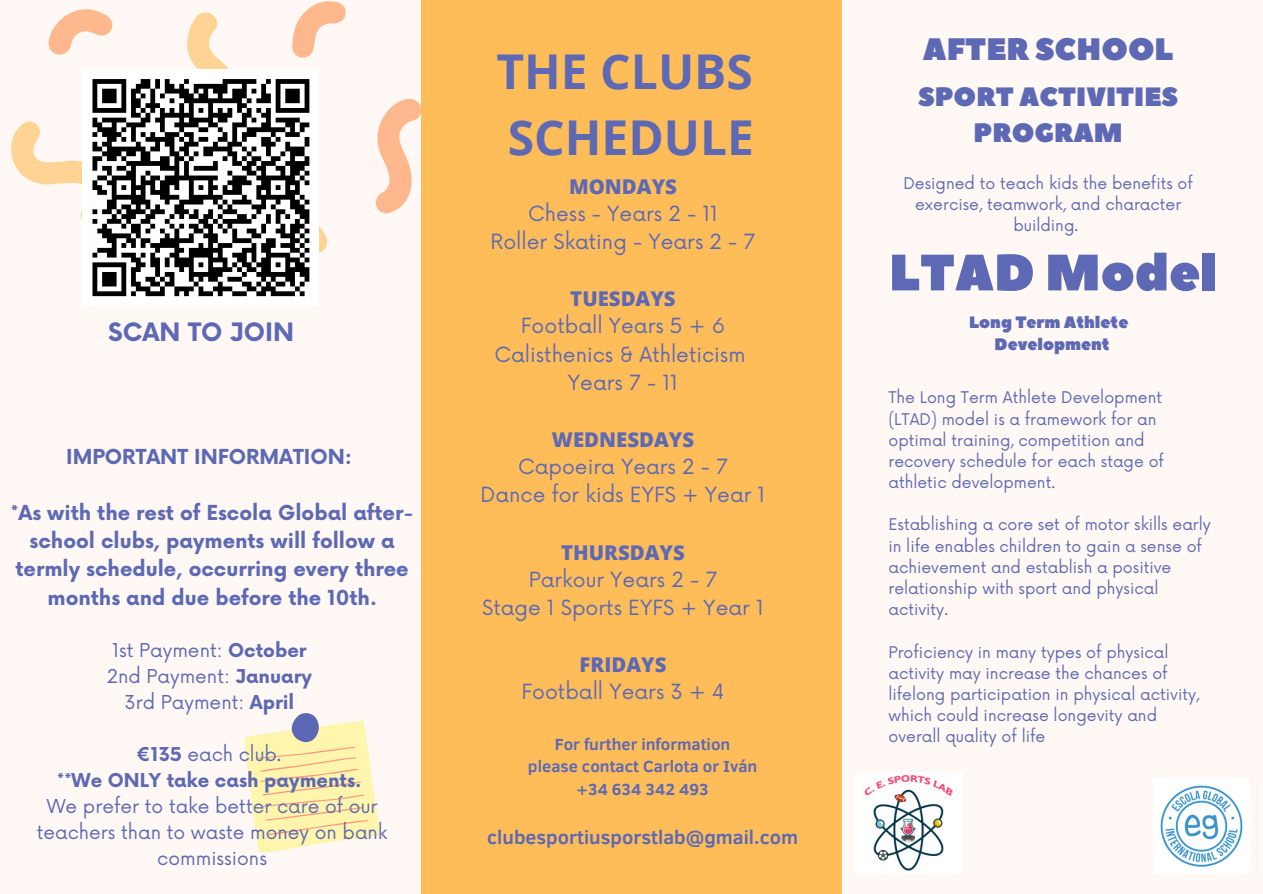
<style>
.page{position:relative;width:1263px;height:894px;background:#fff}
.page>*{position:absolute;margin:0;border:0;box-sizing:border-box;transform-origin:0 0}
.t1{font:51px "Peace Sans";color:#5d69b4}
.t2{font:700 48px "Open Sans";color:#5d69b4}
.t3{font:30.9px "Peace Sans";color:#5d69b4}
.t4{font:26.55px/36px "Peace Sans";color:#5d69b4;text-align:center}
.t5{font:700 24.75px "Now";color:#5d69b4}
.t6{font:20.4px "Now";color:#5d69b4}
.t7{font:800 20.4px "Open Sans";color:#5d69b4}
.t8{font:700 20.1px/28px "Now";color:#5d69b4;text-align:center}
.t9{font:700 19.5px "Clear Sans";color:#5d69b4}
.t10{font:18.6px/25.8px "Now";color:#5d69b4;text-align:center}
.t11{font:700 18.6px "Now";color:#5d69b4}
.t12{font:700 16.5px "Clear Sans";color:#5d69b4}
.t13{font:16.5px/22.5px "Peace Sans";color:#5d69b4;text-align:center}
.t14{font:15.75px/21.1px "Now";color:#5d69b4}
.s1{font-weight:700}
</style>
<div class="page">
<div style="left:0;top:0;width:1263px;height:893px;background:#fff8f4"></div>
<div style="left:421px;top:0;width:420px;height:893px;background:#ffbd59"></div>
<svg style="left:73px;top:9px;width:348px;height:205px"></svg>
<svg style="left:152px;top:1px;width:194px;height:213px"></svg>
<svg style="left:11px;top:12px;width:316px;height:242px"></svg>
<svg style="left:244px;top:713px;width:136px;height:140px"></svg>
<img style="left:1154px;top:778px;width:95px;height:95px">
<img style="left:856px;top:772px;width:107px;height:101px">
<div style="left:83px;top:69px;width:236px;height:237px;background:#fff"></div>
<svg style="left:92px;top:79px;width:218px;height:218px"></svg>
<p class="t5" style="left:108px;top:319px;width:188px">SCAN TO JOIN</p>
<p class="t8" style="left:66px;top:443px;width:287px">IMPORTANT INFORMATION:</p>
<p class="t8" style="left:11px;top:500px;width:404px">*As with the rest of Escola Global after&shy;school clubs, payments will follow a termly schedule, occurring every three months and due before the 10th.</p>
<p class="t10" style="left:112px;top:638px;width:196px">1st Payment: <span class="s1">October</span></p>
<p class="t10" style="left:107px;top:664px;width:207px">2nd Payment: <span class="s1">January</span></p>
<p class="t10" style="left:124px;top:690px;width:171px">3rd Payment: <span class="s1">April</span></p>
<p class="t10" style="left:137px;top:742px;width:146px"><span class="s1">€135</span> each club.</p>
<p class="t11" style="left:57px;top:769px;width:306px">**We ONLY take cash payments.</p>
<p class="t10" style="left:37px;top:793px;width:352px">We prefer to take better care of our teachers than to waste money on bank commissions</p>
<p class="t2" style="left:496px;top:38px;width:258px">THE CLUBS</p>
<p class="t2" style="left:508px;top:104px;width:248px">SCHEDULE</p>
<p class="t7" style="left:569px;top:172px;width:109px">MONDAYS</p>
<p class="t6" style="left:528px;top:202px;width:191px">Chess - Years 2 - 11</p>
<p class="t6" style="left:491px;top:230px;width:266px">Roller Skating - Years 2 - 7</p>
<p class="t7" style="left:570px;top:284px;width:107px">TUESDAYS</p>
<p class="t6" style="left:521px;top:314px;width:206px">Football Years 5 + 6</p>
<p class="t6" style="left:494px;top:343px;width:253px">Calisthenics &amp; Athleticism</p>
<p class="t6" style="left:568px;top:371px;width:112px">Years 7 - 11</p>
<p class="t7" style="left:552px;top:425px;width:144px">WEDNESDAYS</p>
<p class="t6" style="left:518px;top:455px;width:211px">Capoeira Years 2 - 7</p>
<p class="t6" style="left:481px;top:483px;width:286px">Dance for kids EYFS + Year 1</p>
<p class="t7" style="left:561px;top:537px;width:125px">THURSDAYS</p>
<p class="t6" style="left:529px;top:567px;width:190px">Parkour Years 2 - 7</p>
<p class="t6" style="left:482px;top:596px;width:283px">Stage 1 Sports EYFS + Year 1</p>
<p class="t7" style="left:580px;top:650px;width:88px">FRIDAYS</p>
<p class="t6" style="left:521px;top:680px;width:205px">Football Years 3 + 4</p>
<p class="t12" style="left:555px;top:731px;width:177px">For further information</p>
<p class="t12" style="left:528px;top:754px;width:231px">please contact Carlota or Iván</p>
<p class="t12" style="left:577px;top:776px;width:134px">+34 634 342 493</p>
<p class="t9" style="left:487px;top:823px;width:312px">clubesportiusporstlab@gmail.com</p>
<p class="t3" style="left:923px;top:29px;width:252px">AFTER SCHOOL</p>
<p class="t4" style="left:918px;top:80px;width:261px">SPORT ACTIVITIES<br>PROGRAM</p>
<p class="t14" style="left:903px;top:173px;width:291px;text-align:center">Designed to teach kids the benefits of exercise, teamwork, and character building.</p>
<p class="t1" style="left:889px;top:239px;width:330px">LTAD Model</p>
<p class="t13" style="left:969px;top:311px;width:161px">Long Term Athlete<br>Development</p>
<p class="t14" style="left:888px;top:388px;width:277px">The Long Term Athlete Development (LTAD) model is a framework for an optimal training, competition and recovery schedule for each stage of athletic development.</p>
<p class="t14" style="left:888px;top:515px;width:324px">Establishing a core set of motor skills early in life enables children to gain a sense of achievement and establish a positive relationship with sport and physical activity.</p>
<p class="t14" style="left:888px;top:642px;width:312px">Proficiency in many types of physical activity may increase the chances of lifelong participation in physical activity, which could increase longevity and overall quality of life</p>
</div>
